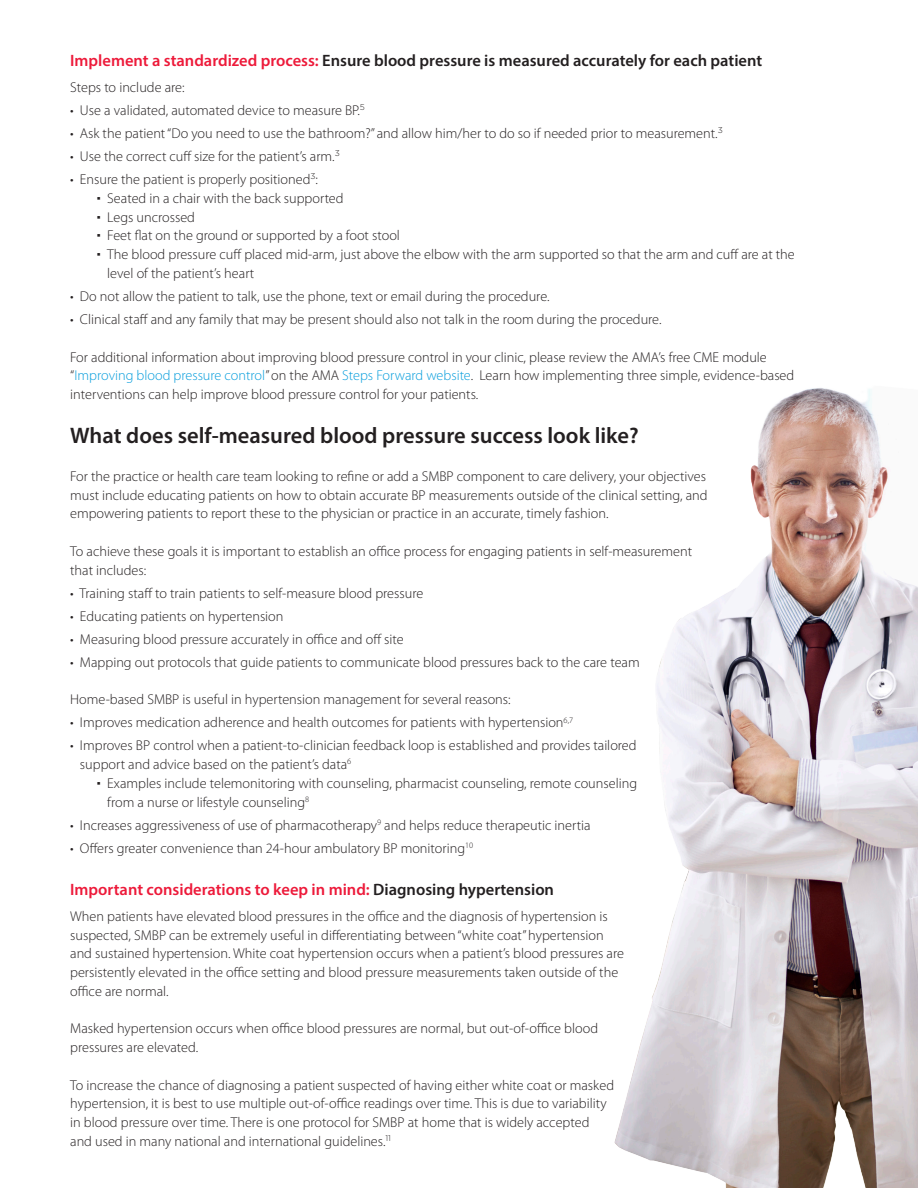
<style>
.page{position:relative;width:918px;height:1188px;background:#fff}
.page>*{position:absolute;margin:0;border:0;box-sizing:border-box;transform-origin:0 0}
.Subhead_1{font:600 22.5px "Myriad Pro";color:#231f20}
.Subhead_2{font:600 16.5px "Myriad Pro";color:#231f20}
.Subhead_2-2{font:600 16.5px "Myriad Pro";color:#ed1a3a}
.bullets{font:300 14.25px/18.8px "Myriad Pro";color:#231f20}
.body{font:300 14.25px/18.8px "Myriad Pro";color:#231f20}
.bullets_second_level{font:300 14.25px/18.8px "Myriad Pro";color:#231f20}
.s1{color:#ed1a3a}
.s2{color:#069ddc}
.s3{color:#231f20}
</style>
<div class="page">
<img style="left:614px;top:388px;width:304px;height:800px">
<p class="Subhead_2" style="left:70px;top:50px;width:694px"><span class="s1">Implement a standardized process:</span> Ensure blood pressure is measured accurately for each patient</p>
<p class="body" style="left:70px;top:78px;width:116px">Steps to include are:</p>
<p class="bullets" style="left:70px;top:101px;width:296px">• Use a validated, automated device to measure BP.<sup>5</sup></p>
<p class="bullets" style="left:70px;top:124px;width:654px">• Ask the patient “Do you need to use the bathroom?” and allow him/her to do so if needed prior to measurement.<sup>3</sup></p>
<p class="bullets" style="left:70px;top:147px;width:271px">• Use the correct cuff size for the patient’s arm.<sup>3</sup></p>
<p class="bullets" style="left:70px;top:170px;width:249px">• Ensure the patient is properly positioned<sup>3</sup>:</p>
<p class="bullets_second_level" style="left:97px;top:189px;width:248px">■ Seated in a chair with the back supported</p>
<p class="bullets_second_level" style="left:97px;top:207px;width:99px">■ Legs uncrossed</p>
<p class="bullets_second_level" style="left:97px;top:226px;width:304px">■ Feet flat on the ground or supported by a foot stool</p>
<p class="bullets_second_level" style="left:107px;top:245px;width:689px;text-indent:-10px">■ The blood pressure cuff placed mid-arm, just above the elbow with the arm supported so that the arm and cuff are at the level of the patient’s heart</p>
<p class="bullets" style="left:70px;top:287px;width:481px">• Do not allow the patient to talk, use the phone, text or email during the procedure.</p>
<p class="bullets" style="left:70px;top:310px;width:593px">• Clinical staff and any family that may be present should also not talk in the room during the procedure.</p>
<p class="body" style="left:70px;top:347px;width:726px">For additional information about improving blood pressure control in your clinic, please review the AMA’s free CME module “<span class="s2">Improving blood pressure control</span>” on the AMA <span class="s2">Steps Forward website</span>. Learn how implementing three simple, evidence-based interventions can help improve blood pressure control for your patients.</p>
<p class="Subhead_1" style="left:70px;top:421px;width:570px">What does self-measured blood pressure success look like?</p>
<p class="bullets" style="left:70px;top:467px;width:639px;text-align:justify">For the practice or health care team looking to refine or add a SMBP component to care delivery, your objectives must include educating patients on how to obtain accurate BP measurements outside of the clinical setting, and empowering patients to report these to the physician or practice in an accurate, timely fashion.</p>
<p class="bullets" style="left:70px;top:542px;width:623px">To achieve these goals it is important to establish an office process for engaging patients in self-measurement that includes:</p>
<p class="bullets" style="left:70px;top:583px;width:355px">• Training staff to train patients to self-measure blood pressure</p>
<p class="bullets" style="left:70px;top:606px;width:215px">• Educating patients on hypertension</p>
<p class="bullets" style="left:70px;top:629px;width:335px">• Measuring blood pressure accurately in office and off site</p>
<p class="bullets" style="left:70px;top:653px;width:571px">• Mapping out protocols that guide patients to communicate blood pressures back to the care team</p>
<p class="bullets" style="left:70px;top:690px;width:442px">Home-based SMBP is useful in hypertension management for several reasons:</p>
<p class="bullets" style="left:70px;top:713px;width:504px">• Improves medication adherence and health outcomes for patients with hypertension<sup>6,7</sup></p>
<p class="bullets" style="left:80px;top:736px;width:558px;text-indent:-10px">• Improves BP control when a patient-to-clinician feedback loop is established and provides tailored support and advice based on the patient’s data<sup>6</sup></p>
<p class="bullets_second_level" style="left:107px;top:774px;width:531px;text-indent:-10px">■ Examples include telemonitoring with counseling, pharmacist counseling, remote counseling from a nurse or lifestyle counseling<sup>8</sup></p>
<p class="bullets" style="left:70px;top:816px;width:522px">• Increases aggressiveness of use of pharmacotherapy<sup>9</sup> and helps reduce therapeutic inertia</p>
<p class="bullets" style="left:70px;top:839px;width:405px">• Offers greater convenience than 24-hour ambulatory BP monitoring<sup>10</sup></p>
<p class="Subhead_2-2" style="left:70px;top:879px;width:485px">Important considerations to keep in mind: <span class="s3">Diagnosing hypertension</span></p>
<p class="body" style="left:70px;top:907px;width:555px">When patients have elevated blood pressures in the office and the diagnosis of hypertension is suspected, SMBP can be extremely useful in differentiating between “white coat” hypertension and sustained hypertension. White coat hypertension occurs when a patient’s blood pressures are persistently elevated in the office setting and blood pressure measurements taken outside of the office are normal.</p>
<p class="body" style="left:70px;top:1019px;width:529px">Masked hypertension occurs when office blood pressures are normal, but out-of-office blood pressures are elevated.</p>
<p class="body" style="left:70px;top:1075px;width:545px">To increase the chance of diagnosing a patient suspected of having either white coat or masked hypertension, it is best to use multiple out-of-office readings over time. This is due to variability in blood pressure over time. There is one protocol for SMBP at home that is widely accepted and used in many national and international guidelines.<sup>11</sup></p>
</div>
